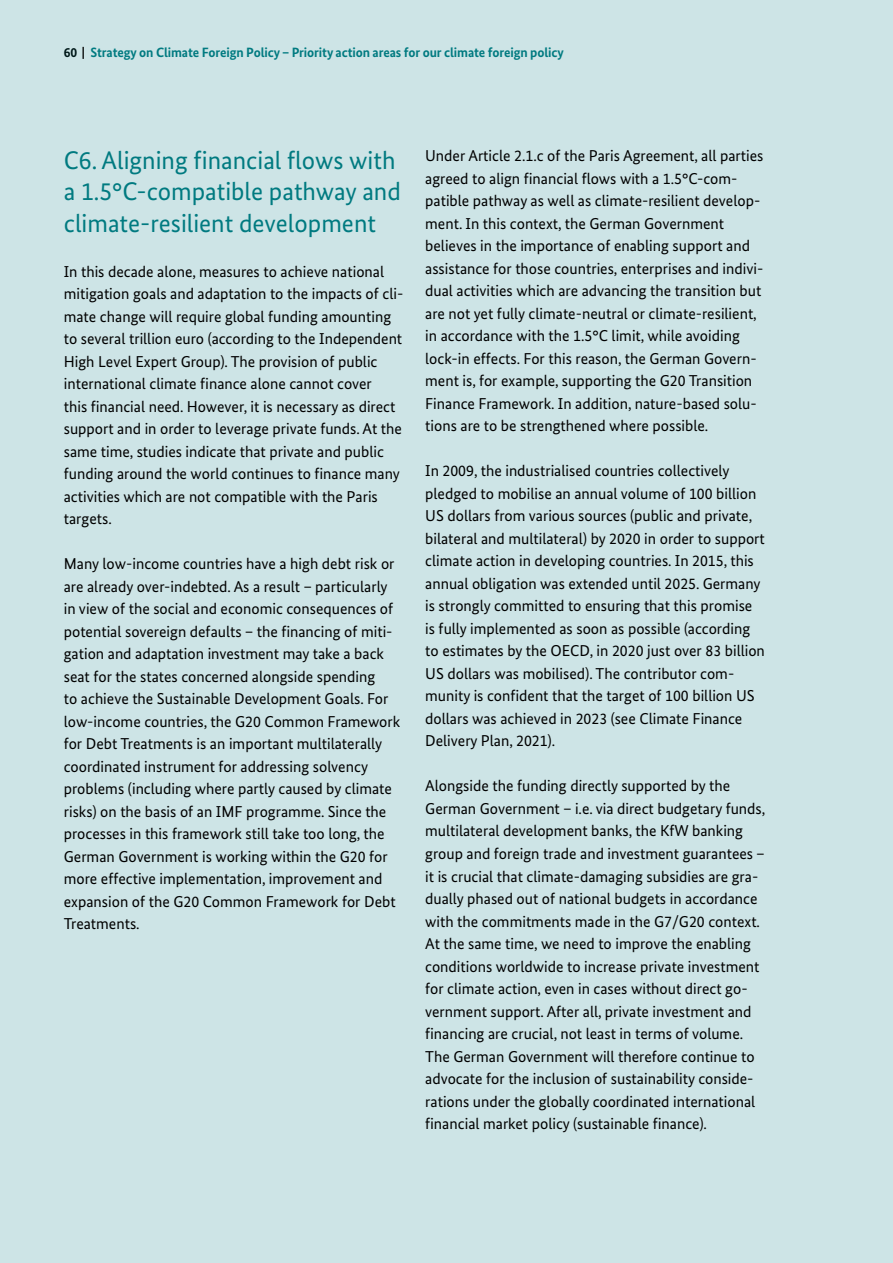
<style>
.page{position:relative;width:893px;height:1263px;background:#cde4e6}
.page>*{position:absolute;margin:0;border:0;box-sizing:border-box;transform-origin:0 0}
.t1{font:25.5px/31.5px "Bundes Sans";color:#007a80}
.t2{font:15.75px/22.5px "Bundes Sans";color:#000}
.t3{font:700 13.5px "Bundes Sans";letter-spacing:-.01em;color:#007a80}
.s1{color:#000}
</style>
<div class="page">
<p class="t3" style="left:64px;top:45px;width:501px"><span class="s1">60 |</span> Strategy on Climate Foreign Policy – Priority action areas for our climate foreign policy</p>
<p class="t1" style="left:64px;top:144px;width:339px">C6. Aligning fnancial fows with a 1.5°C-compatible pathway and climate-resilient development</p>
<p class="t2" style="left:64px;top:260px;width:341px">In this decade alone, measures to achieve national mitigation goals and adaptation to the impacts of cli&shy;mate change will require global funding amounting to several trillion euro (according to the Independent High Level Expert Group). The provision of public international climate fnance alone cannot cover<br>this fnancial need. However, it is necessary as direct support and in order to leverage private funds. At the same time, studies indicate that private and public funding around the world continues to fnance many activities which are not compatible with the Paris targets.</p>
<p class="t2" style="left:64px;top:553px;width:338px">Many low-income countries have a high debt risk or are already over-indebted. As a result – particularly in view of the social and economic consequences of potential sovereign defaults – the fnancing of miti&shy;gation and adaptation investment may take a back seat for the states concerned alongside spending<br>to achieve the Sustainable Development Goals. For low-income countries, the G20 Common Framework for Debt Treatments is an important multilaterally coordinated instrument for addressing solvency problems (including where partly caused by climate risks) on the basis of an IMF programme. Since the processes in this framework still take too long, the German Government is working within the G20 for more effective implementation, improvement and expansion of the G20 Common Framework for Debt Treatments.</p>
<p class="t2" style="left:425px;top:145px;width:340px">Under Article 2.1.c of the Paris Agreement, all parties agreed to align fnancial fows with a 1.5°C-com&shy;patible pathway as well as climate-resilient develop&shy;ment. In this context, the German Government believes in the importance of enabling support and assistance for those countries, enterprises and indivi&shy;dual activities which are advancing the transition but are not yet fully climate-neutral or climate-resilient, in accordance with the 1.5°C limit, while avoiding lock-in effects. For this reason, the German Govern&shy;ment is, for example, supporting the G20 Transition Finance Framework. In addition, nature-based solu&shy;tions are to be strengthened where possible.</p>
<p class="t2" style="left:425px;top:460px;width:341px">In 2009, the industrialised countries collectively pledged to mobilise an annual volume of 100 billion US dollars from various sources (public and private, bilateral and multilateral) by 2020 in order to support climate action in developing countries. In 2015, this annual obligation was extended until 2025. Germany is strongly committed to ensuring that this promise is fully implemented as soon as possible (according to estimates by the OECD, in 2020 just over 83 billion US dollars was mobilised). The contributor com&shy;munity is confdent that the target of 100 billion US dollars was achieved in 2023 (see Climate Finance Delivery Plan, 2021).</p>
<p class="t2" style="left:425px;top:775px;width:342px">Alongside the funding directly supported by the German Government – i.e. via direct budgetary funds, multilateral development banks, the KfW banking group and foreign trade and investment guarantees – it is crucial that climate-damaging subsidies are gra&shy;dually phased out of national budgets in accordance with the commitments made in the G7/G20 context.<br>At the same time, we need to improve the enabling conditions worldwide to increase private investment for climate action, even in cases without direct go&shy;vernment support. After all, private investment and fnancing are crucial, not least in terms of volume.<br>The German Government will therefore continue to advocate for the inclusion of sustainability conside&shy;rations under the globally coordinated international fnancial market policy (sustainable fnance).</p>
</div>
